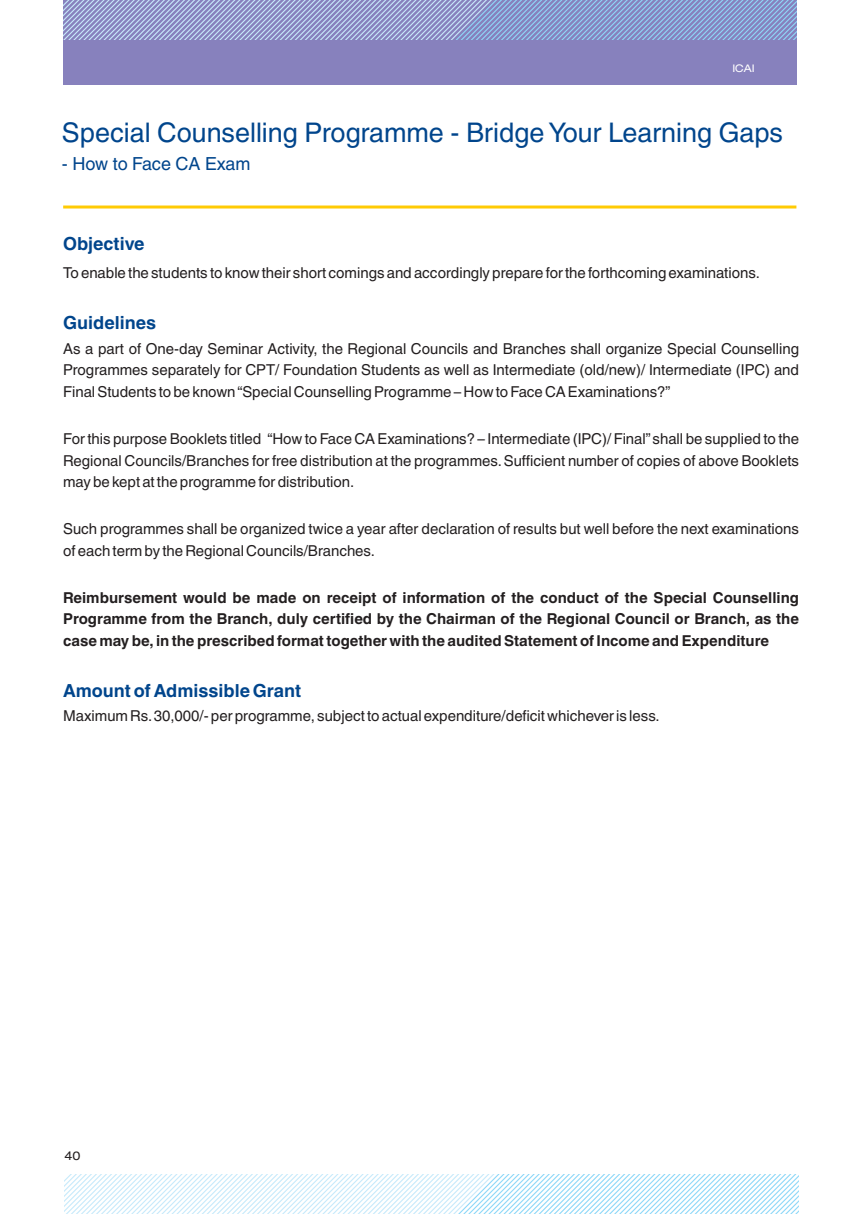
<style>
.page{position:relative;width:863px;height:1214px;background:#fff}
.page>*{position:absolute;margin:0;border:0;box-sizing:border-box;transform-origin:0 0}
.t1{font:27px "Helvetica World";color:#00458c}
.t2{font:700 18px "Helvetica World";color:#00458c}
.t3{font:18px "Helvetica World";color:#00458c}
.t4{font:15px/21.5px "Helvetica World";color:#231f20;text-align:justify}
.t5{font:700 15px/21.5px "Helvetica World";color:#231f20;text-align:justify}
.t6{font:expanded 12px "Helvetica Neue LT Com";color:#231f20}
.t7{font:expanded 10.5px "Helvetica Neue LT Com";color:#fff}
</style>
<div class="page">
<div style="left:63px;top:0;width:733px;height:85px;background:#8781bd"></div>
<svg style="left:63px;top:0;width:733px;height:39px"></svg>
<svg style="left:65px;top:1174px;width:733px;height:40px"></svg>
<hr style="left:63px;top:205px;width:733px;height:3px;background:#ffcb04">
<p class="t7" style="left:732px;top:65px;width:24px">ICAI</p>
<h1 class="t1" style="left:62px;top:122px;width:722px">Special Counselling Programme - Bridge Your Learning Gaps</h1>
<p class="t3" style="left:62px;top:157px;width:190px">- How to Face CA Exam</p>
<p class="t2" style="left:63px;top:237px;width:83px">Objective</p>
<p class="t4" style="left:63px;top:264px;width:698px">To enable the students to know their short comings and accordingly prepare for the forthcoming examinations.</p>
<p class="t2" style="left:63px;top:316px;width:94px">Guidelines</p>
<p class="t4" style="left:63px;top:340px;width:737px">As a part of One-day Seminar Activity, the Regional Councils and Branches shall organize Special Counselling Programmes separately for CPT/ Foundation Students as well as Intermediate (old/new)/ Intermediate (IPC) and Final Students to be known “Special Counselling Programme – How to Face CA Examinations?”</p>
<p class="t4" style="left:63px;top:430px;width:737px">For this purpose Booklets titled “How to Face CA Examinations? – Intermediate (IPC)/ Final” shall be supplied to the Regional Councils/Branches for free distribution at the programmes. Sufficient number of copies of above Booklets may be kept at the programme for distribution.</p>
<p class="t4" style="left:63px;top:520px;width:737px">Such programmes shall be organized twice a year after declaration of results but well before the next examinations of each term by the Regional Councils/Branches.</p>
<p class="t5" style="left:63px;top:588px;width:737px">Reimbursement would be made on receipt of information of the conduct of the Special Counselling Programme from the Branch, duly certified by the Chairman of the Regional Council or Branch, as the case may be, in the prescribed format together with the audited Statement of Income and Expenditure</p>
<p class="t2" style="left:63px;top:684px;width:240px">Amount of Admissible Grant</p>
<p class="t4" style="left:63px;top:707px;width:598px">Maximum Rs. 30,000/- per programme, subject to actual expenditure/deficit whichever is less.</p>
<p class="t6" style="left:64px;top:1151px;width:18px">40</p>
</div>
